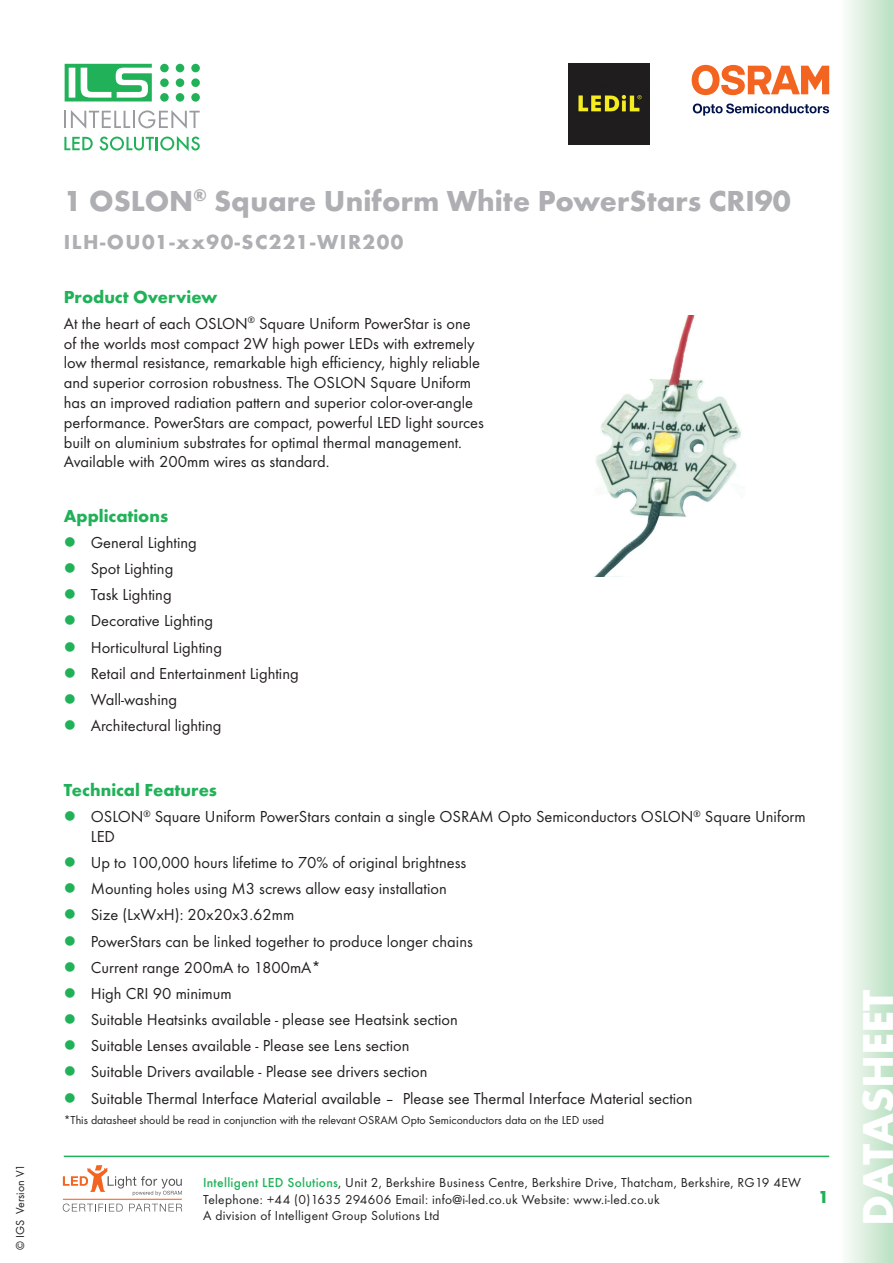
<style>
.page{position:relative;width:893px;height:1263px;background:#fff}
.page>*{position:absolute;margin:0;border:0;box-sizing:border-box;transform-origin:0 0}
.t1{font:700 45px "Futura T";color:#fff}
.t2{font:700 30px "Futura T";color:#aeafb3}
.t3{font:700 21px "Futura T";letter-spacing:.07em;color:#aeafb3}
.Bodytext{font:700 18px "Futura T";color:#21b259}
.Bodytext-2{font:16.5px/19.8px "Futura T";color:#231f20}
.t4{font:13.5px/16.2px "Futura T";letter-spacing:.02em;color:#231f20}
.footnotes{font:12px "Futura T";color:#231f20}
.s1{font-weight:500;color:#21b259}
</style>
<div class="page">
<div style="left:840px;top:0;width:53px;height:1263px;background:linear-gradient(to right,#fdfdfc,#b9e0c1)"></div>
<svg style="left:64px;top:110px;width:136px;height:19px"></svg>
<div style="left:160px;top:64px;width:9px;height:8px;background:#21b259;border-radius:50%"></div>
<div style="left:176px;top:64px;width:8px;height:8px;background:#21b259;border-radius:50%"></div>
<div style="left:191px;top:64px;width:9px;height:8px;background:#21b259;border-radius:50%"></div>
<div style="left:160px;top:78px;width:9px;height:9px;background:#21b259;border-radius:50%"></div>
<div style="left:176px;top:78px;width:8px;height:9px;background:#21b259;border-radius:50%"></div>
<div style="left:191px;top:78px;width:9px;height:9px;background:#21b259;border-radius:50%"></div>
<div style="left:160px;top:93px;width:9px;height:9px;background:#21b259;border-radius:50%"></div>
<div style="left:176px;top:93px;width:8px;height:9px;background:#21b259;border-radius:50%"></div>
<div style="left:191px;top:93px;width:9px;height:9px;background:#21b259;border-radius:50%"></div>
<svg style="left:65px;top:64px;width:87px;height:37px"></svg>
<svg style="left:64px;top:137px;width:29px;height:13px"></svg>
<svg style="left:100px;top:136px;width:100px;height:15px"></svg>
<hr style="left:64px;top:1155px;width:765px;height:2px;background:#21b259">
<svg style="left:63px;top:1165px;width:119px;height:31px"></svg>
<svg style="left:63px;top:1203px;width:60px;height:8px"></svg>
<svg style="left:129px;top:1204px;width:53px;height:7px"></svg>
<hr style="left:63px;top:1199px;width:119px;height:1px;background:#f36421">
<svg style="left:693px;top:104px;width:136px;height:12px"></svg>
<svg style="left:692px;top:65px;width:137px;height:30px"></svg>
<img style="left:595px;top:315px;width:146px;height:261px">
<img style="left:568px;top:64px;width:81px;height:81px">
<p class="footnotes" style="left:13px;top:1250px;width:88px;rotate:-90deg">© IGS Version V1</p>
<p class="t2" style="left:64px;top:184px;width:728px">1 OSLON<sup>®</sup> Square Uniform White PowerStars CRI90</p>
<p class="t3" style="left:64px;top:229px;width:341px">ILH-OU01-xx90-SC221-WIR200</p>
<p class="Bodytext" style="left:64px;top:286px;width:155px">Product Overview</p>
<p class="Bodytext-2" style="left:64px;top:313px;width:422px">At the heart of each OSLON<sup>®</sup> Square Uniform PowerStar is one of the worlds most compact 2W high power LEDs with extremely low thermal resistance, remarkable high efficiency, highly reliable and superior corrosion robustness. The OSLON Square Uniform has an improved radiation pattern and superior color-over-angle performance. PowerStars are compact, powerful LED light sources built on aluminium substrates for optimal thermal management.<br>Available with 200mm wires as standard.</p>
<p class="Bodytext" style="left:64px;top:505px;width:106px">Applications</p>
<p class="Bodytext-2" style="left:91px;top:532px;width:108px">General Lighting</p>
<p class="Bodytext-2" style="left:91px;top:558px;width:84px">Spot Lighting</p>
<p class="Bodytext-2" style="left:91px;top:585px;width:82px">Task Lighting</p>
<p class="Bodytext-2" style="left:91px;top:611px;width:124px">Decorative Lighting</p>
<p class="Bodytext-2" style="left:91px;top:637px;width:133px">Horticultural Lighting</p>
<p class="Bodytext-2" style="left:91px;top:663px;width:210px">Retail and Entertainment Lighting</p>
<p class="Bodytext-2" style="left:91px;top:689px;width:88px">Wall-washing</p>
<p class="Bodytext-2" style="left:91px;top:715px;width:132px">Architectural lighting</p>
<p class="Bodytext" style="left:64px;top:779px;width:155px">Technical Features</p>
<p class="Bodytext-2" style="left:91px;top:806px;width:716px">OSLON<sup>®</sup> Square Uniform PowerStars contain a single OSRAM Opto Semiconductors OSLON<sup>®</sup> Square Uniform<br>LED</p>
<p class="Bodytext-2" style="left:91px;top:852px;width:377px">Up to 100,000 hours lifetime to 70% of original brightness</p>
<p class="Bodytext-2" style="left:91px;top:879px;width:358px">Mounting holes using M3 screws allow easy installation</p>
<p class="Bodytext-2" style="left:91px;top:905px;width:205px">Size (LxWxH): 20x20x3.62mm</p>
<p class="Bodytext-2" style="left:91px;top:931px;width:384px">PowerStars can be linked together to produce longer chains</p>
<p class="Bodytext-2" style="left:91px;top:957px;width:232px">Current range 200mA to 1800mA*</p>
<p class="Bodytext-2" style="left:91px;top:983px;width:142px">High CRI 90 minimum</p>
<p class="Bodytext-2" style="left:91px;top:1009px;width:368px">Suitable Heatsinks available - please see Heatsink section</p>
<p class="Bodytext-2" style="left:91px;top:1036px;width:320px">Suitable Lenses available - Please see Lens section</p>
<p class="Bodytext-2" style="left:91px;top:1062px;width:338px">Suitable Drivers available - Please see drivers section</p>
<p class="Bodytext-2" style="left:91px;top:1088px;width:603px">Suitable Thermal Interface Material available – Please see Thermal Interface Material section</p>
<p class="footnotes" style="left:64px;top:1113px;width:542px">*This datasheet should be read in conjunction with the relevant OSRAM Opto Semiconductors data on the LED used</p>
<p class="t4" style="left:203px;top:1175px;width:599px"><span class="s1">Intelligent LED Solutions</span>, Unit 2, Berkshire Business Centre, Berkshire Drive, Thatcham, Berkshire, RG19 4EW<br>Telephone: +44 (0)1635 294606 Email: info@i-led.co.uk Website: www.i-led.co.uk<br>A division of Intelligent Group Solutions Ltd</p>
<p class="Bodytext" style="left:818px;top:1186px;width:12px">1</p>
<h1 class="t1" style="left:851px;top:1226px;width:238px;rotate:-90deg">DATASHEET</h1>
</div>
